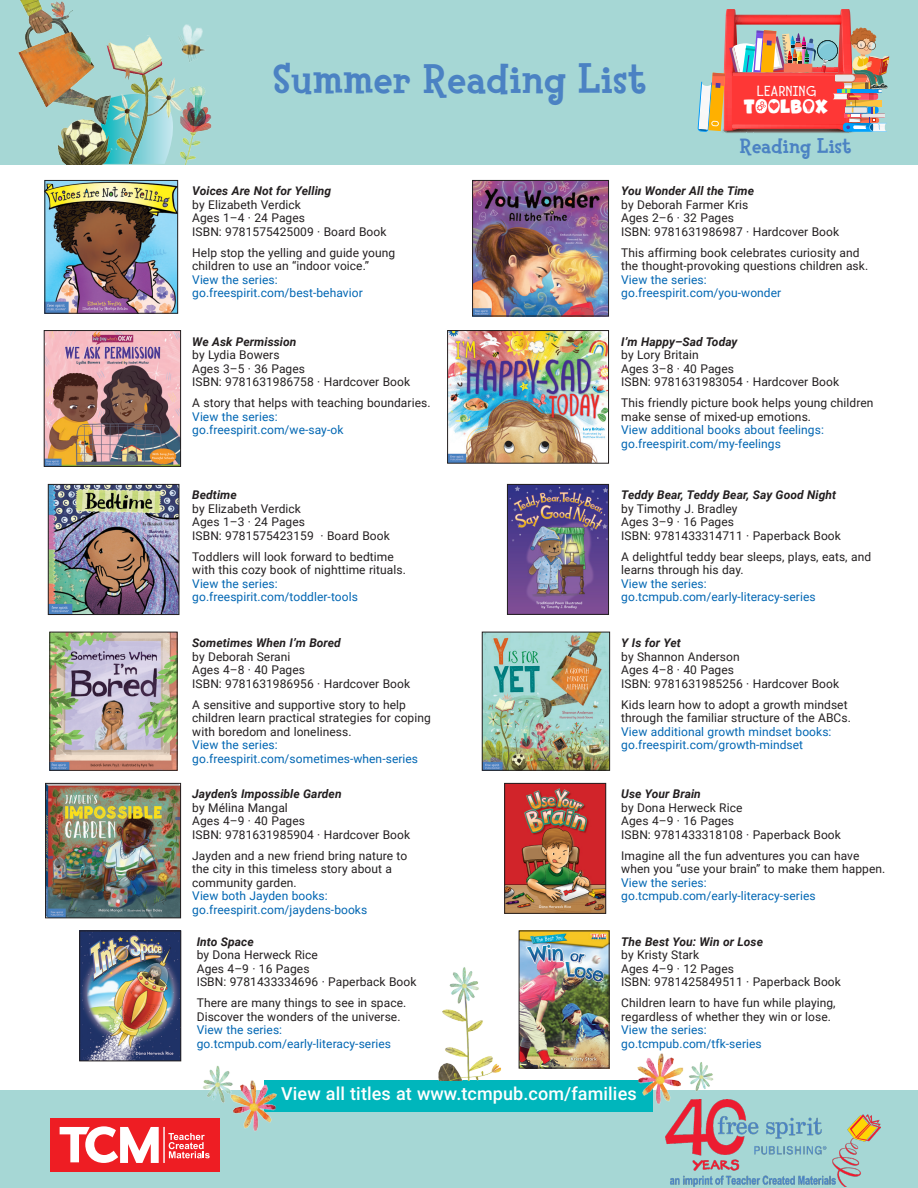
<style>
.page{position:relative;width:918px;height:1188px;background:#fff}
.page>*{position:absolute;margin:0;border:0;box-sizing:border-box;transform-origin:0 0}
.t1{font:800 42px "Fink";letter-spacing:.005em;color:#4b82c3}
.t2{font:800 21px "Fink";letter-spacing:.005em;color:#4b82c3}
.t3{font:500 18px "Roboto";letter-spacing:.005em;color:#fff}
.t4{font:17.85px "Olive Days";color:#fff}
.t5{font:300 14.85px "HSP Tykewriter";color:#fff}
.Book_Descriptions{font:12px/13.5px "Roboto";letter-spacing:.005em;color:#231f20}
.Book_Descriptions-2{font:12px/13.5px "Roboto";letter-spacing:.005em;color:#0166b3}
.s1{font-weight:700;font-style:italic}
.s2{color:#0166b3}
.s3{color:#231f20}
</style>
<div class="page">
<div style="left:0;top:0;width:918px;height:164px;background:#a6d7d5"></div>
<div style="left:0;top:1091px;width:918px;height:97px;background:#a6d7d5"></div>
<img style="left:666px;top:1100px;width:214px;height:87px">
<img style="left:47px;top:182px;width:129px;height:129px">
<div style="left:45px;top:180px;width:133px;height:133px;border:1px solid #231f20"></div>
<img style="left:474px;top:182px;width:133px;height:132px">
<div style="left:472px;top:180px;width:137px;height:136px;border:1px solid #231f20"></div>
<img style="left:46px;top:332px;width:133px;height:133px">
<div style="left:44px;top:330px;width:137px;height:137px;border:1px solid #231f20"></div>
<img style="left:449px;top:332px;width:158px;height:129px">
<div style="left:447px;top:330px;width:162px;height:133px;border:1px solid #231f20"></div>
<img style="left:50px;top:486px;width:127px;height:127px">
<div style="left:48px;top:484px;width:131px;height:131px;border:1px solid #231f20"></div>
<img style="left:509px;top:486px;width:98px;height:127px">
<div style="left:507px;top:484px;width:102px;height:131px;border:1px solid #231f20"></div>
<img style="left:52px;top:634px;width:123px;height:135px">
<img style="left:484px;top:634px;width:124px;height:135px">
<div style="left:482px;top:632px;width:128px;height:139px;border:1px solid #231f20"></div>
<img style="left:506px;top:785px;width:98px;height:127px">
<div style="left:504px;top:783px;width:102px;height:131px;border:1px solid #231f20"></div>
<img style="left:47px;top:785px;width:132px;height:131px">
<div style="left:45px;top:783px;width:136px;height:135px;border:1px solid #231f20"></div>
<img style="left:81px;top:933px;width:98px;height:126px">
<div style="left:79px;top:931px;width:102px;height:130px;border:1px solid #231f20"></div>
<img style="left:521px;top:933px;width:86px;height:133px">
<div style="left:519px;top:931px;width:90px;height:137px;border:1px solid #231f20"></div>
<div style="left:50px;top:1118px;width:169px;height:54px;background:#ee1d23"></div>
<svg style="left:60px;top:1126px;width:99px;height:37px"></svg>
<svg style="left:168px;top:1133px;width:42px;height:25px"></svg>
<hr style="left:164px;top:1127px;width:1px;height:36px;background:#fff">
<img style="left:18px;top:0;width:77px;height:108px">
<img style="left:95px;top:35px;width:79px;height:129px">
<img style="left:53px;top:106px;width:57px;height:58px">
<img style="left:174px;top:78px;width:38px;height:86px">
<img style="left:166px;top:24px;width:39px;height:48px">
<div style="left:265px;top:1080px;width:388px;height:32px;background:#00b6bc"></div>
<img style="left:637px;top:1053px;width:52px;height:56px">
<img style="left:233px;top:1080px;width:44px;height:52px">
<img style="left:438px;top:967px;width:63px;height:113px">
<img style="left:688px;top:1059px;width:26px;height:35px">
<img style="left:202px;top:1065px;width:33px;height:41px">
<img style="left:698px;top:9px;width:191px;height:124px">
<p class="t1" style="left:273px;top:53px;width:375px">Summer Reading List</p>
<p class="t5" style="left:757px;top:81px;width:61px">LEARNING</p>
<p class="t4" style="left:744px;top:97px;width:86px">TOOLBOX</p>
<p class="t2" style="left:740px;top:133px;width:113px">Reading List</p>
<p class="Book_Descriptions" style="left:192px;top:184px;width:196px"><span class="s1">Voices Are Not for Yelling<br></span>by Elizabeth Verdick<br>Ages 1–4 · 24 Pages<br>ISBN: 9781575425009 · Board Book</p>
<p class="Book_Descriptions" style="left:192px;top:245px;width:204px">Help stop the yelling and guide young children to use an “indoor voice.”<br><span class="s2">View the series: go.freespirit.com/best-behavior</span></p>
<p class="Book_Descriptions" style="left:192px;top:334px;width:219px"><span class="s1">We Ask Permission<br></span>by Lydia Bowers<br>Ages 3–5 · 36 Pages<br>ISBN: 9781631986758 · Hardcover Book</p>
<p class="Book_Descriptions-2" style="left:192px;top:396px;width:240px"><span class="s3">A story that helps with teaching boundaries.<br></span>View the series: go.freespirit.com/we-say-ok</p>
<p class="Book_Descriptions" style="left:192px;top:488px;width:199px"><span class="s1">Bedtime<br></span>by Elizabeth Verdick<br>Ages 1–3 · 24 Pages<br>ISBN: 9781575423159 · Board Book</p>
<p class="Book_Descriptions" style="left:192px;top:549px;width:215px">Toddlers will look forward to bedtime with this cozy book of nighttime rituals.<br><span class="s2">View the series: go.freespirit.com/toddler-tools</span></p>
<p class="Book_Descriptions" style="left:192px;top:636px;width:219px"><span class="s1">Sometimes When I’m Bored<br></span>by Deborah Serani<br>Ages 4–8 · 40 Pages<br>ISBN: 9781631986956 · Hardcover Book</p>
<p class="Book_Descriptions" style="left:192px;top:697px;width:240px">A sensitive and supportive story to help children learn practical strategies for coping with boredom and loneliness.<br><span class="s2">View the series: go.freespirit.com/sometimes-when-series</span></p>
<p class="Book_Descriptions" style="left:192px;top:787px;width:219px"><span class="s1">Jayden’s Impossible Garden<br></span>by Mélina Mangal<br>Ages 4–9 · 40 Pages<br>ISBN: 9781631985904 · Hardcover Book</p>
<p class="Book_Descriptions" style="left:192px;top:848px;width:217px">Jayden and a new friend bring nature to the city in this timeless story about a community garden.<br><span class="s2">View both Jayden books: go.freespirit.com/jaydens-books</span></p>
<p class="Book_Descriptions" style="left:197px;top:934px;width:221px"><span class="s1">Into Space<br></span>by Dona Herweck Rice<br>Ages 4–9 · 16 Pages<br>ISBN: 9781433334696 · Paperback Book</p>
<p class="Book_Descriptions" style="left:197px;top:996px;width:211px">There are many things to see in space.<br>Discover the wonders of the universe.<br><span class="s2">View the series: go.tcmpub.com/early-literacy-series</span></p>
<p class="Book_Descriptions" style="left:621px;top:184px;width:219px"><span class="s1">You Wonder All the Time<br></span>by Deborah Farmer Kris<br>Ages 2–6 · 32 Pages<br>ISBN: 9781631986987 · Hardcover Book</p>
<p class="Book_Descriptions" style="left:621px;top:245px;width:248px">This affirming book celebrates curiosity and the thought-provoking questions children ask.<br><span class="s2">View the series: go.freespirit.com/you-wonder</span></p>
<p class="Book_Descriptions" style="left:621px;top:334px;width:219px"><span class="s1">I’m Happy–Sad Today<br></span>by Lory Britain<br>Ages 3–8 · 40 Pages<br>ISBN: 9781631983054 · Hardcover Book</p>
<p class="Book_Descriptions" style="left:621px;top:396px;width:254px">This friendly picture book helps young children make sense of mixed-up emotions.<br><span class="s2">View additional books about feelings: go.freespirit.com/my-feelings</span></p>
<p class="Book_Descriptions" style="left:621px;top:488px;width:221px"><span class="s1">Teddy Bear, Teddy Bear, Say Good Night </span>by Timothy J. Bradley<br>Ages 3–9 · 16 Pages<br>ISBN: 9781433314711 · Paperback Book</p>
<p class="Book_Descriptions" style="left:621px;top:549px;width:251px">A delightful teddy bear sleeps, plays, eats, and learns through his day.<br><span class="s2">View the series: go.tcmpub.com/early-literacy-series</span></p>
<p class="Book_Descriptions" style="left:621px;top:636px;width:219px"><span class="s1">Y Is for Yet<br></span>by Shannon Anderson<br>Ages 4–8 · 40 Pages<br>ISBN: 9781631985256 · Hardcover Book</p>
<p class="Book_Descriptions" style="left:621px;top:697px;width:231px">Kids learn how to adopt a growth mindset through the familiar structure of the ABCs.<br><span class="s2">View additional growth mindset books: go.freespirit.com/growth-mindset</span></p>
<p class="Book_Descriptions" style="left:621px;top:787px;width:221px"><span class="s1">Use Your Brain<br></span>by Dona Herweck Rice<br>Ages 4–9 · 16 Pages<br>ISBN: 9781433318108 · Paperback Book</p>
<p class="Book_Descriptions" style="left:621px;top:848px;width:265px">Imagine all the fun adventures you can have when you “use your brain” to make them happen.<br><span class="s2">View the series: go.tcmpub.com/early-literacy-series</span></p>
<p class="Book_Descriptions" style="left:621px;top:934px;width:221px"><span class="s1">The Best You: Win or Lose<br></span>by Kristy Stark<br>Ages 4–9 · 12 Pages<br>ISBN: 9781425849511 · Paperback Book</p>
<p class="Book_Descriptions" style="left:621px;top:996px;width:216px">Children learn to have fun while playing, regardless of whether they win or lose.<br><span class="s2">View the series: go.tcmpub.com/tfk-series</span></p>
<p class="t3" style="left:281px;top:1081px;width:357px">View all titles at www.tcmpub.com/families</p>
</div>
